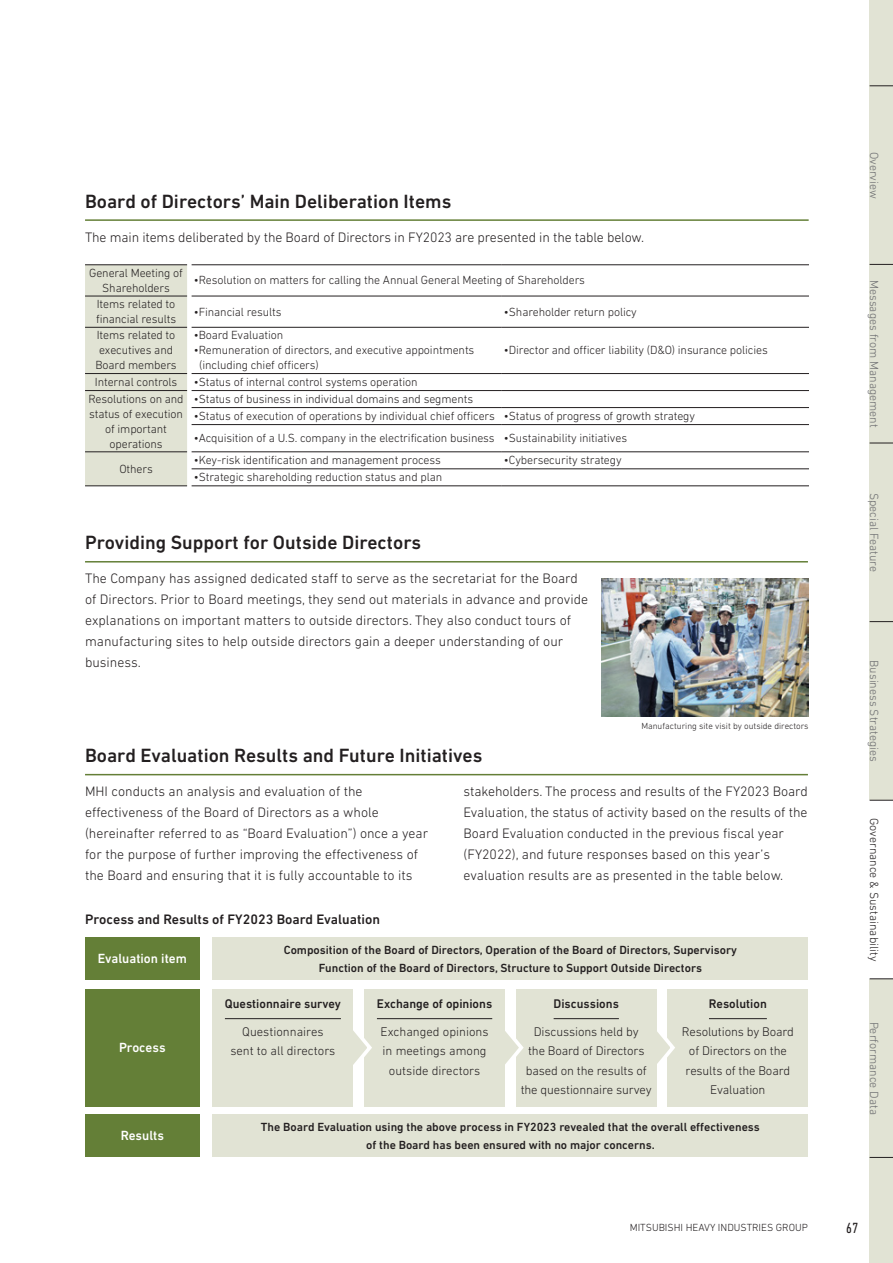
<style>
.page{position:relative;width:893px;height:1263px;background:#fff}
.page>*{position:absolute;margin:0;border:0;box-sizing:border-box;transform-origin:0 0}
.t1{font:500 19.5px "DIN Next LT Pro";color:#231f20}
.t2{font:condensed 15px "DIN Next LT Pro";color:#231f20}
.t3{font:300 13.95px/21px "DIN Next LT Pro";color:#231f20}
.t4{font:500 13.95px "DIN Next LT Pro";color:#231f20}
.t5{font:500 13.5px "DIN Next LT Pro";color:#fff}
.t6{font:300 12.75px/19.5px "DIN Next LT Pro";letter-spacing:-.01em;color:#231f20;text-align:center}
.t7{font:500 12.75px "DIN Next LT Pro";color:#231f20}
.t8{font:300 12px/15px "DIN Next LT Pro";letter-spacing:-.01em;color:#231f20}
.t9{font:500 12px/18px "DIN Next LT Pro";color:#231f20;text-align:center}
.t10{font:300 12px "DIN Next LT Pro";color:#6c6d70}
.t11{font:300 10.5px "DIN Next LT Pro";color:#231f20}
.t12{font:300 9px "DIN Next LT Pro";color:#231f20}
</style>
<div class="page">
<div style="left:85px;top:937px;width:115px;height:43px;background:#647f37"></div>
<div style="left:213px;top:937px;width:595px;height:43px;background:#e1e3d4"></div>
<div style="left:85px;top:1114px;width:115px;height:43px;background:#647f37"></div>
<div style="left:213px;top:1114px;width:595px;height:43px;background:#e1e3d4"></div>
<div style="left:85px;top:265px;width:102px;height:221px;background:#e1e3d4"></div>
<hr style="left:85px;top:264px;width:102px;height:1px;background:#231f20">
<hr style="left:192px;top:264px;width:310px;height:1px;background:#231f20">
<hr style="left:502px;top:264px;width:307px;height:1px;background:#231f20">
<hr style="left:85px;top:296px;width:102px;height:1px;background:#231f20">
<hr style="left:192px;top:296px;width:310px;height:1px;background:#231f20">
<hr style="left:502px;top:296px;width:307px;height:1px;background:#231f20">
<hr style="left:85px;top:327px;width:102px;height:1px;background:#231f20">
<hr style="left:192px;top:327px;width:310px;height:1px;background:#231f20">
<hr style="left:502px;top:327px;width:307px;height:1px;background:#231f20">
<hr style="left:85px;top:373px;width:102px;height:1px;background:#231f20">
<hr style="left:192px;top:373px;width:310px;height:1px;background:#231f20">
<hr style="left:502px;top:373px;width:307px;height:1px;background:#231f20">
<hr style="left:85px;top:390px;width:102px;height:1px;background:#231f20">
<hr style="left:192px;top:390px;width:310px;height:1px;background:#231f20">
<hr style="left:502px;top:390px;width:307px;height:1px;background:#231f20">
<hr style="left:192px;top:407px;width:310px;height:1px;background:#231f20">
<hr style="left:502px;top:407px;width:307px;height:1px;background:#231f20">
<hr style="left:192px;top:424px;width:310px;height:1px;background:#231f20">
<hr style="left:502px;top:424px;width:307px;height:1px;background:#231f20">
<hr style="left:85px;top:452px;width:102px;height:1px;background:#231f20">
<hr style="left:85px;top:486px;width:102px;height:1px;background:#231f20">
<hr style="left:192px;top:452px;width:310px;height:1px;background:#231f20">
<hr style="left:502px;top:452px;width:307px;height:1px;background:#231f20">
<hr style="left:192px;top:469px;width:310px;height:1px;background:#231f20">
<hr style="left:502px;top:469px;width:307px;height:1px;background:#231f20">
<hr style="left:192px;top:486px;width:310px;height:1px;background:#231f20">
<hr style="left:502px;top:486px;width:307px;height:1px;background:#231f20">
<hr style="left:85px;top:219px;width:724px;height:2px;background:#647f37">
<hr style="left:85px;top:561px;width:723px;height:1px;background:#647f37">
<img style="left:601px;top:578px;width:208px;height:138px">
<hr style="left:85px;top:774px;width:723px;height:1px;background:#647f37">
<div style="left:668px;top:989px;width:140px;height:117px;background:#e1e3d4"></div>
<hr style="left:709px;top:1018px;width:58px;height:1px;background:#231f20">
<svg style="left:656px;top:1015px;width:19px;height:65px"></svg>
<div style="left:516px;top:989px;width:140px;height:117px;background:#e1e3d4"></div>
<hr style="left:554px;top:1018px;width:65px;height:1px;background:#231f20">
<svg style="left:505px;top:1031px;width:19px;height:33px"></svg>
<div style="left:365px;top:989px;width:140px;height:117px;background:#e1e3d4"></div>
<hr style="left:377px;top:1018px;width:115px;height:1px;background:#231f20">
<svg style="left:353px;top:1015px;width:19px;height:65px"></svg>
<div style="left:213px;top:989px;width:140px;height:117px;background:#e1e3d4"></div>
<hr style="left:225px;top:1018px;width:116px;height:1px;background:#231f20">
<div style="left:85px;top:989px;width:115px;height:117px;background:#647f37"></div>
<div style="left:870px;top:0;width:23px;height:1263px;background:#e1e3d4"></div>
<div style="left:870px;top:800px;width:23px;height:178px;background:#fff"></div>
<svg style="left:870px;top:86px;width:23px;height:1px"></svg>
<svg style="left:870px;top:1157px;width:23px;height:1px"></svg>
<svg style="left:870px;top:800px;width:23px;height:1px"></svg>
<svg style="left:870px;top:621px;width:23px;height:1px"></svg>
<svg style="left:870px;top:978px;width:23px;height:1px"></svg>
<svg style="left:870px;top:443px;width:23px;height:1px"></svg>
<svg style="left:870px;top:264px;width:23px;height:1px"></svg>
<h1 class="t1" style="left:85px;top:190px;width:368px">Board of Directors’ Main Deliberation Items</h1>
<p class="t3" style="left:85px;top:226px;width:560px">The main items deliberated by the Board of Directors in FY2023 are presented in the table below.</p>
<p class="t8" style="left:89px;top:265px;width:95px;text-align:center">General Meeting of<br>Shareholders</p>
<p class="t8" style="left:194px;top:273px;width:393px">•Resolution on matters for calling the Annual General Meeting of Shareholders</p>
<p class="t8" style="left:96px;top:296px;width:82px">Items related to financial results</p>
<p class="t8" style="left:194px;top:304px;width:89px">•Financial results</p>
<p class="t8" style="left:504px;top:304px;width:134px">•Shareholder return policy</p>
<p class="t8" style="left:95px;top:328px;width:83px">Items related to executives and<br>Board members</p>
<p class="t8" style="left:194px;top:328px;width:91px">•Board Evaluation</p>
<p class="t8" style="left:199px;top:343px;width:277px;text-indent:-6px">•Remuneration of directors, and executive appointments (including chief officers)</p>
<p class="t8" style="left:504px;top:343px;width:265px">•Director and officer liability (D&amp;O) insurance policies</p>
<p class="t8" style="left:95px;top:374px;width:84px">Internal controls</p>
<p class="t8" style="left:194px;top:374px;width:225px">•Status of internal control systems operation</p>
<p class="t8" style="left:88px;top:391px;width:97px;text-align:center">Resolutions on and status of execution of important operations</p>
<p class="t8" style="left:194px;top:391px;width:281px">•Status of business in individual domains and segments</p>
<p class="t8" style="left:194px;top:408px;width:503px">•Status of execution of operations by individual chief officers •Status of progress of growth strategy</p>
<p class="t8" style="left:194px;top:430px;width:435px">•Acquisition of a U.S. company in the electrification business •Sustainability initiatives</p>
<p class="t8" style="left:119px;top:461px;width:35px">Others</p>
<p class="t8" style="left:194px;top:453px;width:249px">•Key-risk identification and management process</p>
<p class="t8" style="left:504px;top:453px;width:119px">•Cybersecurity strategy</p>
<p class="t8" style="left:194px;top:470px;width:250px">•Strategic shareholding reduction status and plan</p>
<h1 class="t1" style="left:85px;top:531px;width:338px">Providing Support for Outside Directors</h1>
<p class="t3" style="left:85px;top:568px;width:505px">The Company has assigned dedicated staff to serve as the secretariat for the Board of Directors. Prior to Board meetings, they send out materials in advance and provide explanations on important matters to outside directors. They also conduct tours of manufacturing sites to help outside directors gain a deeper understanding of our business.</p>
<p class="t12" style="left:641px;top:720px;width:169px">Manufacturing site visit by outside directors</p>
<h1 class="t1" style="left:85px;top:744px;width:399px">Board Evaluation Results and Future Initiatives</h1>
<p class="t3" style="left:85px;top:781px;width:345px">MHI conducts an analysis and evaluation of the effectiveness of the Board of Directors as a whole (hereinafter referred to as “Board Evaluation”) once a year for the purpose of further improving the effectiveness of the Board and ensuring that it is fully accountable to its</p>
<p class="t3" style="left:463px;top:781px;width:346px">stakeholders. The process and results of the FY2023 Board Evaluation, the status of activity based on the results of the Board Evaluation conducted in the previous fiscal year (FY2022), and future responses based on this year’s evaluation results are as presented in the table below.</p>
<p class="t4" style="left:85px;top:911px;width:297px">Process and Results of FY2023 Board Evaluation</p>
<p class="t5" style="left:98px;top:951px;width:91px">Evaluation item</p>
<p class="t9" style="left:284px;top:941px;width:455px">Composition of the Board of Directors, Operation of the Board of Directors, Supervisory<br>Function of the Board of Directors, Structure to Support Outside Directors</p>
<p class="t7" style="left:225px;top:996px;width:118px">Questionnaire survey</p>
<p class="t6" style="left:242px;top:1022px;width:83px">Questionnaires</p>
<p class="t5" style="left:119px;top:1040px;width:48px">Process</p>
<p class="t6" style="left:230px;top:1041px;width:107px">sent to all directors</p>
<p class="t7" style="left:377px;top:996px;width:117px">Exchange of opinions</p>
<p class="t6" style="left:381px;top:1022px;width:109px">Exchanged opinions in meetings among outside directors</p>
<p class="t7" style="left:554px;top:996px;width:67px">Discussions</p>
<p class="t6" style="left:521px;top:1022px;width:133px">Discussions held by<br>the Board of Directors based on the results of the questionnaire survey</p>
<p class="t7" style="left:709px;top:996px;width:59px">Resolution</p>
<p class="t6" style="left:682px;top:1022px;width:114px">Resolutions by Board of Directors on the results of the Board<br>Evaluation</p>
<p class="t5" style="left:121px;top:1127px;width:45px">Results</p>
<p class="t9" style="left:261px;top:1117px;width:500px">The Board Evaluation using the above process in FY2023 revealed that the overall effectiveness of the Board has been ensured with no major concerns.</p>
<p class="t10" style="left:881px;top:152px;width:49px;rotate:90deg">Overview</p>
<p class="t10" style="left:881px;top:280px;width:149px;rotate:90deg">Messages from Management</p>
<p class="t10" style="left:881px;top:493px;width:81px;rotate:90deg">Special Feature</p>
<p class="t10" style="left:881px;top:660px;width:103px;rotate:90deg">Business Strategies</p>
<p class="t8" style="left:882px;top:818px;width:145px;rotate:90deg">Governance &amp; Sustainability</p>
<p class="t10" style="left:881px;top:1021px;width:95px;rotate:90deg">Performance Data</p>
<p class="t11" style="left:630px;top:1222px;width:180px">MITSUBISHI HEAVY INDUSTRIES GROUP</p>
<p class="t2" style="left:846px;top:1219px;width:14px">67</p>
</div>
